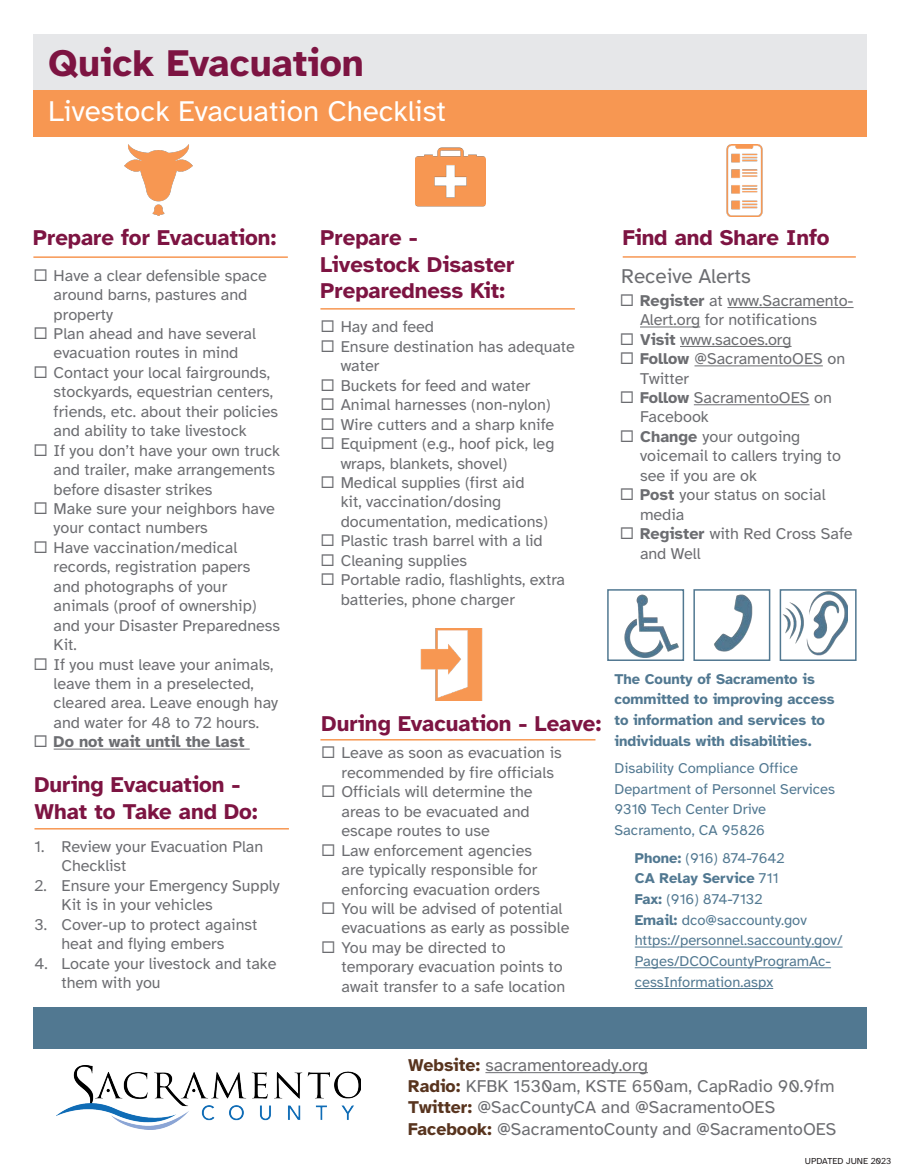
<style>
.page{position:relative;width:901px;height:1171px;background:#fff}
.page>*{position:absolute;margin:0;border:0;box-sizing:border-box;transform-origin:0 0}
.t1{font:700 38.55px "Atkinson Hyperlegible";color:#7d1442}
.t2{font:29.55px "Atkinson Hyperlegible";color:#fff}
.t3{font:700 22.2px/26.7px "Atkinson Hyperlegible";color:#7d1442}
.t4{font:20.7px "Atkinson Hyperlegible";color:#6c6d71}
.t5{font:17.7px/21.3px "Atkinson Hyperlegible";color:#6c6d71}
.t6{font:16.2px/19.5px "Atkinson Hyperlegible";color:#6c6d71}
.t7{font:700 16.2px "Atkinson Hyperlegible";color:#6c6d71}
.t8{font:14.7px/20.7px "Atkinson Hyperlegible";color:#517891}
.t9{font:700 14.7px/20.7px "Atkinson Hyperlegible";color:#517891}
.t10{font:9px "Atkinson Hyperlegible";color:#231f20}
.s1{font-weight:700}
.s2{font-weight:700;color:#58341e}
</style>
<div class="page">
<img style="left:420px;top:628px;width:63px;height:72px">
<img style="left:124px;top:145px;width:69px;height:71px">
<img style="left:415px;top:147px;width:71px;height:60px">
<img style="left:726px;top:145px;width:37px;height:71px">
<div style="left:779px;top:589px;width:77px;height:72px;border:2px solid #517891"></div>
<div style="left:693px;top:589px;width:77px;height:72px;border:2px solid #517891"></div>
<div style="left:607px;top:589px;width:77px;height:72px;border:2px solid #517891"></div>
<div style="left:34px;top:34px;width:833px;height:56px;background:#e6e7e9"></div>
<img style="left:57px;top:1066px;width:304px;height:64px">
<div style="left:34px;top:90px;width:833px;height:46px;background:#f79752"></div>
<hr style="left:33px;top:256px;width:255px;height:2px;background:#f79752">
<hr style="left:320px;top:308px;width:255px;height:2px;background:#f79752">
<hr style="left:623px;top:256px;width:233px;height:2px;background:#f79752">
<hr style="left:54px;top:748px;width:196px;height:1px;background:#6c6d71">
<hr style="left:727px;top:307px;width:126px;height:1px;background:#6c6d71">
<hr style="left:640px;top:326px;width:60px;height:1px;background:#6c6d71">
<hr style="left:680px;top:346px;width:111px;height:1px;background:#6c6d71">
<hr style="left:694px;top:365px;width:129px;height:1px;background:#6c6d71">
<hr style="left:694px;top:404px;width:115px;height:1px;background:#6c6d71">
<div style="left:34px;top:1006px;width:833px;height:42px;background:#517891"></div>
<hr style="left:635px;top:946px;width:207px;height:1px;background:#517891">
<hr style="left:635px;top:967px;width:196px;height:1px;background:#517891">
<hr style="left:635px;top:988px;width:138px;height:1px;background:#517891">
<hr style="left:485px;top:1072px;width:163px;height:1px;background:#6c6d71">
<hr style="left:34px;top:828px;width:255px;height:1px;background:#f79752">
<hr style="left:320px;top:739px;width:275px;height:1px;background:#f79752">
<img style="left:621px;top:590px;width:227px;height:68px">
<h1 class="t1" style="left:48px;top:40px;width:317px">Quick Evacuation</h1>
<h2 class="t2" style="left:48px;top:95px;width:399px">Livestock Evacuation Checklist</h2>
<h3 class="t3" style="left:33px;top:224px;width:245px">Prepare for Evacuation:</h3>
<h3 class="t3" style="left:320px;top:224px;width:195px">Prepare -<br>Livestock Disaster<br>Preparedness Kit:</h3>
<h3 class="t3" style="left:623px;top:224px;width:208px">Find and Share Info</h3>
<p class="t6" style="left:54px;top:266px;width:215px">Have a clear defensible space</p>
<p class="t4" style="left:621px;top:265px;width:131px">Receive Alerts</p>
<p class="t6" style="left:54px;top:285px;width:228px">around barns, pastures and property<br>Plan ahead and have several evacuation routes in mind<br>Contact your local fairgrounds, stockyards, equestrian centers, friends, etc. about their policies and ability to take livestock<br>If you don’t have your own truck and trailer, make arrangements before disaster strikes<br>Make sure your neighbors have your contact numbers<br>Have vaccination/medical records, registration papers and photographs of your animals (proof of ownership) and your Disaster Preparedness<br>Kit.<br>If you must leave your animals, leave them in a preselected, cleared area. Leave enough hay and water for 48 to 72 hours.</p>
<p class="t7" style="left:54px;top:732px;width:192px">Do not wait until the last</p>
<p class="t6" style="left:640px;top:291px;width:215px"><span class="s1">Register</span> at www.Sacramento-<br>Alert.org for notifications<br><span class="s1">Visit</span> www.sacoes.org<br><span class="s1">Follow</span> @SacramentoOES on<br>Twitter<br><span class="s1">Follow</span> SacramentoOES on<br>Facebook<br><span class="s1">Change</span> your outgoing voicemail to callers trying to see if you are ok<br><span class="s1">Post</span> your status on social media<br><span class="s1">Register</span> with Red Cross Safe and Well</p>
<p class="t6" style="left:341px;top:317px;width:236px">Hay and feed<br>Ensure destination has adequate water<br>Buckets for feed and water<br>Animal harnesses (non-nylon)<br>Wire cutters and a sharp knife<br>Equipment (e.g., hoof pick, leg wraps, blankets, shovel)<br>Medical supplies (first aid<br>kit, vaccination/dosing documentation, medications)<br>Plastic trash barrel with a lid<br>Cleaning supplies<br>Portable radio, flashlights, extra batteries, phone charger</p>
<p class="t9" style="left:614px;top:668px;width:222px">The County of Sacramento is committed to improving access to information and services to individuals with disabilities.</p>
<p class="t8" style="left:614px;top:758px;width:222px">Disability Compliance Office<br>Department of Personnel Services<br>9310 Tech Center Drive<br>Sacramento, CA 95826</p>
<p class="t8" style="left:635px;top:847px;width:209px"><span class="s1">Phone:</span> (916) 874-7642<br><span class="s1">CA Relay Service</span> 711<br><span class="s1">Fax:</span> (916) 874-7132<br><span class="s1">Email:</span> dco@saccounty.gov https://personnel.saccounty.gov/<br>Pages/DCOCountyProgramAc&shy;cessInformation.aspx</p>
<h3 class="t3" style="left:321px;top:710px;width:282px">During Evacuation - Leave:</h3>
<p class="t6" style="left:341px;top:743px;width:229px">Leave as soon as evacuation is recommended by fire officials<br>Officials will determine the areas to be evacuated and escape routes to use<br>Law enforcement agencies<br>are typically responsible for enforcing evacuation orders<br>You will be advised of potential evacuations as early as possible<br>You may be directed to temporary evacuation points to await transfer to a safe location</p>
<h3 class="t3" style="left:34px;top:771px;width:225px">During Evacuation -<br>What to Take and Do:</h3>
<p class="t6" style="left:61px;top:837px;width:203px;text-indent:-27px">1. Review your Evacuation Plan<br>Checklist</p>
<p class="t6" style="left:61px;top:876px;width:220px;text-indent:-27px">2. Ensure your Emergency Supply<br>Kit is in your vehicles</p>
<p class="t6" style="left:34px;top:915px;width:224px;text-align:center">3. Cover-up to protect against heat and flying embers</p>
<p class="t6" style="left:61px;top:953px;width:216px;text-indent:-27px">4. Locate your livestock and take them with you</p>
<p class="t5" style="left:408px;top:1054px;width:430px"><span class="s2">Website:</span> sacramentoready.org<br><span class="s2">Radio:</span> KFBK 1530am, KSTE 650am, CapRadio 90.9fm <span class="s2">Twitter:</span> @SacCountyCA and @SacramentoOES <span class="s2">Facebook:</span> @SacramentoCounty and @SacramentoOES</p>
<p class="t10" style="left:805px;top:1156px;width:88px">UPDATED JUNE 2023</p>
</div>
